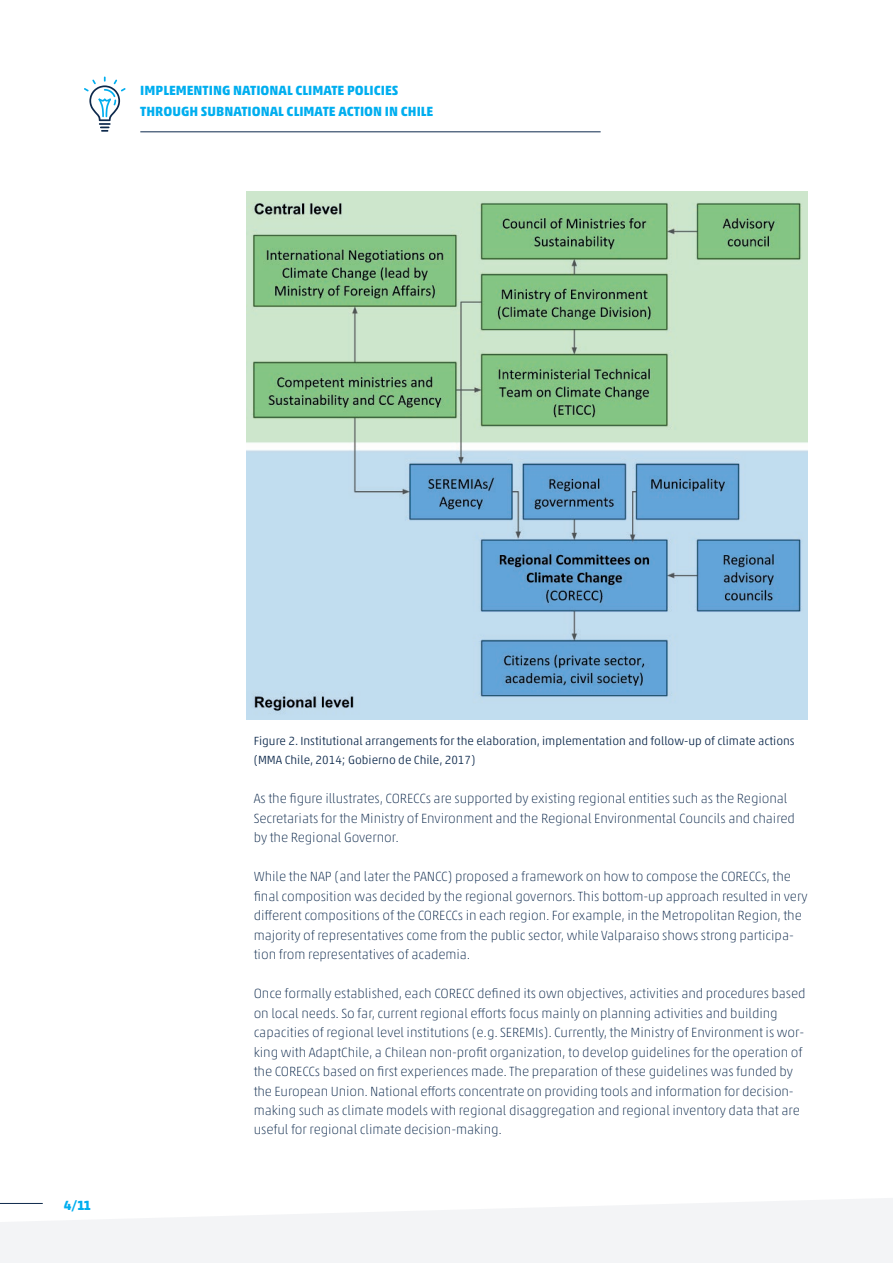
<style>
.page{position:relative;width:893px;height:1263px;background:#fff}
.page>*{position:absolute;margin:0;border:0;box-sizing:border-box;transform-origin:0 0}
.t1{font:100 13.5px/19.5px "Akko Std";letter-spacing:-.005em;color:#0d294c}
.t2{font:700 13.5px/21px "Akko Pro";color:#00aeef}
.t3{font:700 13.5px "Akko Std";color:#00aeef}
.t4{font:300 12px/19.5px "Akko Std";color:#0d294c}
</style>
<div class="page">
<img style="left:246px;top:191px;width:562px;height:528px">
<svg style="left:0;top:1198px;width:893px;height:65px;fill:#f3f4f6"></svg>
<hr style="left:0;top:1203px;width:43px;height:1px;background:#0d294c">
<svg style="left:84px;top:77px;width:42px;height:55px"></svg>
<hr style="left:140px;top:131px;width:461px;height:1px;background:#0d294c">
<p class="t2" style="left:140px;top:80px;width:295px">IMPLEMENTING NATIONAL CLIMATE POLICIES<br>THROUGH SUBNATIONAL CLIMATE ACTION IN CHILE</p>
<p class="t3" style="left:64px;top:1197px;width:29px">4/11</p>
<p class="t4" style="left:254px;top:730px;width:543px">Figure 2. Institutional arrangements for the elaboration, implementation and follow-up of climate actions (MMA Chile, 2014; Gobierno de Chile, 2017)</p>
<p class="t1" style="left:254px;top:788px;width:543px">As the figure illustrates, CORECCs are supported by existing regional entities such as the Regional<br>Secretariats for the Ministry of Environment and the Regional Environmental Councils and chaired by the Regional Governor.</p>
<p class="t1" style="left:254px;top:866px;width:555px">While the NAP (and later the PANCC) proposed a framework on how to compose the CORECCs, the final composition was decided by the regional governors. This bottom-up approach resulted in very different compositions of the CORECCs in each region. For example, in the Metropolitan Region, the majority of representatives come from the public sector, while Valparaiso shows strong participa&shy;tion from representatives of academia.</p>
<p class="t1" style="left:254px;top:983px;width:553px">Once formally established, each CORECC defined its own objectives, activities and procedures based on local needs. So far, current regional efforts focus mainly on planning activities and building capacities of regional level institutions (e.g. SEREMIs). Currently, the Ministry of Environment is wor&shy;king with AdaptChile, a Chilean non-profit organization, to develop guidelines for the operation of the CORECCs based on first experiences made. The preparation of these guidelines was funded by the European Union. National efforts concentrate on providing tools and information for decision&shy;making such as climate models with regional disaggregation and regional inventory data that are useful for regional climate decision-making.</p>
</div>
